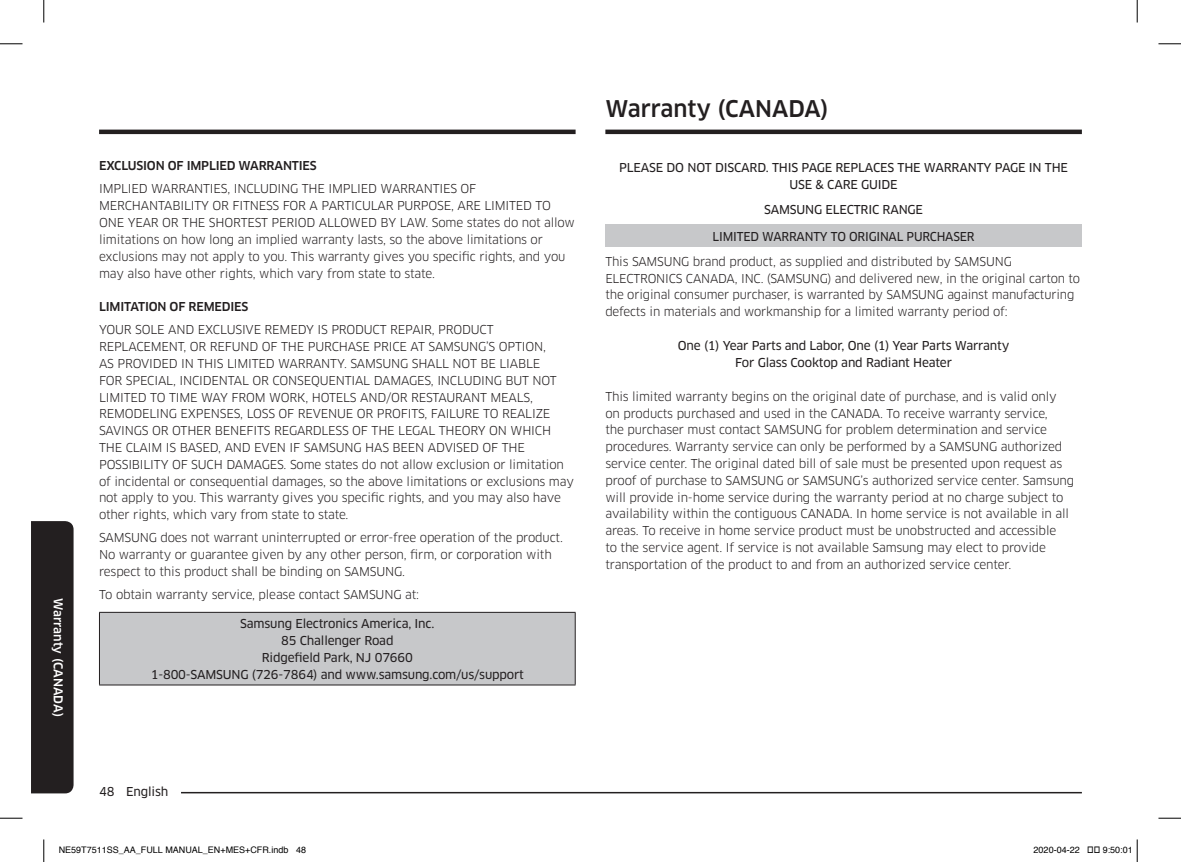
<style>
.page{position:relative;width:1181px;height:862px;background:#fff}
.page>*{position:absolute;margin:0;border:0;box-sizing:border-box;transform-origin:0 0}
.t1{font:500 22.5px "Samsung Clan Pro";color:#231f20}
.t2{font:12px/16.8px "Samsung Clan Pro";letter-spacing:-.015em;color:#231f20}
.t3{font:12px/16.8px "Samsung Clan Pro News";letter-spacing:-.015em;color:#231f20;text-align:center}
.t4{font:500 12px "Samsung Clan Pro";letter-spacing:-.015em;color:#231f20}
.t5{font:500 12px "Samsung Clan Pro";color:#fff}
.t6{font:9px "Helvetica";color:#000}
</style>
<div class="page">
<hr style="left:146px;top:791px;width:935px;height:2px;background:#231f20">
<div style="left:99px;top:782px;width:82px;height:15px;background:#fff"></div>
<div style="left:31px;top:521px;width:43px;height:272px;background:#231f20"></div>
<div style="left:99px;top:129px;width:476px;height:5px;background:#231f20"></div>
<div style="left:99px;top:612px;width:476px;height:73px;background:#c7c8ca"></div>
<hr style="left:99px;top:612px;width:476px;height:1px;background:#231f20">
<hr style="left:99px;top:612px;width:1px;height:72px;background:#231f20">
<hr style="left:575px;top:612px;width:1px;height:72px;background:#231f20">
<hr style="left:99px;top:684px;width:476px;height:1px;background:#231f20">
<div style="left:605px;top:129px;width:476px;height:5px;background:#231f20"></div>
<div style="left:605px;top:225px;width:476px;height:22px;background:#c7c8ca"></div>
<svg style="left:0;top:44px;width:22px;height:1px"></svg>
<svg style="left:1158px;top:44px;width:22px;height:1px"></svg>
<svg style="left:0;top:817px;width:22px;height:1px"></svg>
<svg style="left:1158px;top:817px;width:22px;height:1px"></svg>
<svg style="left:44px;top:0;width:1px;height:23px"></svg>
<svg style="left:44px;top:839px;width:1px;height:22px"></svg>
<svg style="left:1136px;top:0;width:1px;height:23px"></svg>
<svg style="left:1136px;top:839px;width:1px;height:22px"></svg>
<p class="t5" style="left:65px;top:597px;width:120px;rotate:90deg">Warranty (CANADA)</p>
<p class="t4" style="left:99px;top:159px;width:219px">EXCLUSION OF IMPLIED WARRANTIES</p>
<p class="t2" style="left:99px;top:181px;width:477px">IMPLIED WARRANTIES, INCLUDING THE IMPLIED WARRANTIES OF MERCHANTABILITY OR FITNESS FOR A PARTICULAR PURPOSE, ARE LIMITED TO ONE YEAR OR THE SHORTEST PERIOD ALLOWED BY LAW. Some states do not allow limitations on how long an implied warranty lasts, so the above limitations or exclusions may not apply to you. This warranty gives you specific rights, and you may also have other rights, which vary from state to state.</p>
<p class="t4" style="left:99px;top:299px;width:151px">LIMITATION OF REMEDIES</p>
<p class="t2" style="left:99px;top:321px;width:476px">YOUR SOLE AND EXCLUSIVE REMEDY IS PRODUCT REPAIR, PRODUCT REPLACEMENT, OR REFUND OF THE PURCHASE PRICE AT SAMSUNG’S OPTION,<br>AS PROVIDED IN THIS LIMITED WARRANTY. SAMSUNG SHALL NOT BE LIABLE<br>FOR SPECIAL, INCIDENTAL OR CONSEQUENTIAL DAMAGES, INCLUDING BUT NOT LIMITED TO TIME WAY FROM WORK, HOTELS AND/OR RESTAURANT MEALS, REMODELING EXPENSES, LOSS OF REVENUE OR PROFITS, FAILURE TO REALIZE SAVINGS OR OTHER BENEFITS REGARDLESS OF THE LEGAL THEORY ON WHICH THE CLAIM IS BASED, AND EVEN IF SAMSUNG HAS BEEN ADVISED OF THE POSSIBILITY OF SUCH DAMAGES. Some states do not allow exclusion or limitation of incidental or consequential damages, so the above limitations or exclusions may not apply to you. This warranty gives you specific rights, and you may also have other rights, which vary from state to state.</p>
<p class="t2" style="left:99px;top:529px;width:465px">SAMSUNG does not warrant uninterrupted or error-free operation of the product.<br>No warranty or guarantee given by any other person, firm, or corporation with respect to this product shall be binding on SAMSUNG.</p>
<p class="t2" style="left:99px;top:586px;width:321px">To obtain warranty service, please contact SAMSUNG at:</p>
<p class="t3" style="left:151px;top:615px;width:374px">Samsung Electronics America, Inc.<br>85 Challenger Road<br>Ridgefield Park, NJ 07660<br>1-800-SAMSUNG (726-7864) and www.samsung.com/us/support</p>
<h1 class="t1" style="left:605px;top:95px;width:224px">Warranty (CANADA)</h1>
<p class="t3" style="left:619px;top:159px;width:450px">PLEASE DO NOT DISCARD. THIS PAGE REPLACES THE WARRANTY PAGE IN THE<br>USE &amp; CARE GUIDE</p>
<p class="t3" style="left:764px;top:201px;width:160px">SAMSUNG ELECTRIC RANGE</p>
<p class="t3" style="left:712px;top:228px;width:263px">LIMITED WARRANTY TO ORIGINAL PURCHASER</p>
<p class="t2" style="left:605px;top:253px;width:476px">This SAMSUNG brand product, as supplied and distributed by SAMSUNG ELECTRONICS CANADA, INC. (SAMSUNG) and delivered new, in the original carton to the original consumer purchaser, is warranted by SAMSUNG against manufacturing defects in materials and workmanship for a limited warranty period of:</p>
<p class="t3" style="left:677px;top:337px;width:333px">One (1) Year Parts and Labor, One (1) Year Parts Warranty<br>For Glass Cooktop and Radiant Heater</p>
<p class="t2" style="left:605px;top:388px;width:470px">This limited warranty begins on the original date of purchase, and is valid only on products purchased and used in the CANADA. To receive warranty service,<br>the purchaser must contact SAMSUNG for problem determination and service procedures. Warranty service can only be performed by a SAMSUNG authorized service center. The original dated bill of sale must be presented upon request as proof of purchase to SAMSUNG or SAMSUNG’s authorized service center. Samsung will provide in-home service during the warranty period at no charge subject to availability within the contiguous CANADA. In home service is not available in all areas. To receive in home service product must be unobstructed and accessible<br>to the service agent. If service is not available Samsung may elect to provide transportation of the product to and from an authorized service center.</p>
<p class="t3" style="left:99px;top:782px;width:71px">48 English</p>
<p class="t6" style="left:59px;top:844px;width:249px">NE59T7511SS_AA_FULL MANUAL_EN+MES+CFR.indb 48</p>
<p class="t6" style="left:1033px;top:844px;width:48px">2020-04-22</p>
<p class="t6" style="left:1102px;top:844px;width:32px">9:50:01</p>
</div>
